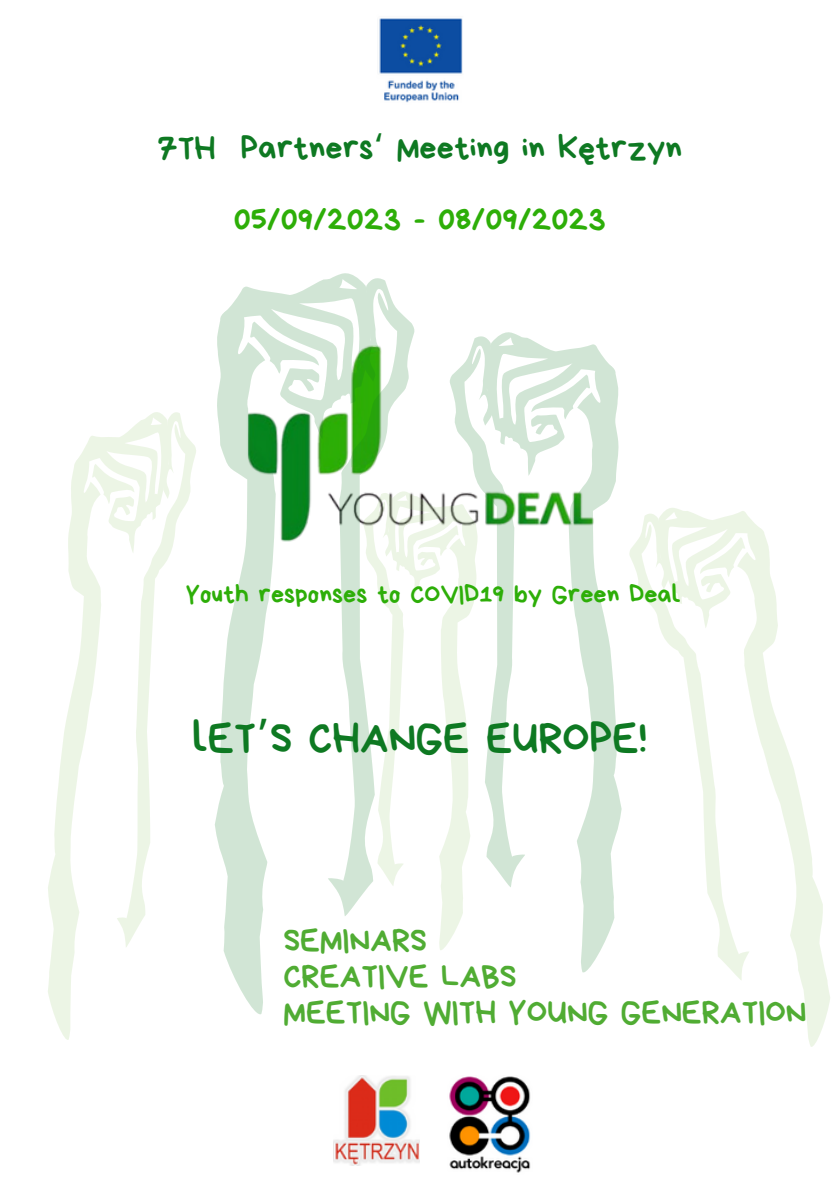
<style>
.page{position:relative;width:839px;height:1191px;background:#fff}
.page>*{position:absolute;margin:0;border:0;box-sizing:border-box;transform-origin:0 0}
.t1{font:44.2px "Bryndan Write";color:#0e7922}
.t2{font:34px "Bryndan Write";color:#0e7922}
.t3{font:34px "Bryndan Write";color:#2dae08}
.t4{font:33.4px/36px "Bryndan Write";color:#50ac33}
.t5{font:26px "Bryndan Write";color:#2dae08}
.s1{font-family:"Noto Sans Gurmukhi"}
</style>
<div class="page">
<img style="left:379px;top:18px;width:84px;height:85px">
<svg style="left:328px;top:598px;width:42px;height:294px"></svg>
<svg style="left:370px;top:598px;width:145px;height:352px"></svg>
<svg style="left:217px;top:273px;width:402px;height:325px"></svg>
<svg style="left:217px;top:409px;width:83px;height:541px"></svg>
<svg style="left:48px;top:436px;width:204px;height:604px"></svg>
<svg style="left:69px;top:412px;width:120px;height:145px"></svg>
<svg style="left:515px;top:509px;width:56px;height:361px"></svg>
<svg style="left:571px;top:508px;width:259px;height:539px"></svg>
<svg style="left:634px;top:508px;width:136px;height:126px"></svg>
<img style="left:334px;top:1075px;width:85px;height:90px">
<img style="left:449px;top:1076px;width:82px;height:97px">
<p class="t2" style="left:157px;top:130px;width:526px">7TH Partners<span class="s1">‘</span> Meeting in Kętrzyn</p>
<p class="t3" style="left:234px;top:202px;width:373px">05/09/2023 - 08/09/2023</p>
<h1 class="t5" style="left:186px;top:581px;width:496px">Youth responses to COVID19 by Green Deal</h1>
<p class="t1" style="left:192px;top:716px;width:456px">lET<span class="s1">’</span>S CHANGE EUROPE!</p>
<h2 class="t4" style="left:283px;top:922px;width:524px">SEMINARS<br>CREATIVE LABS<br>MEETING WITH YOUNG GENERATION</h2>
</div>
